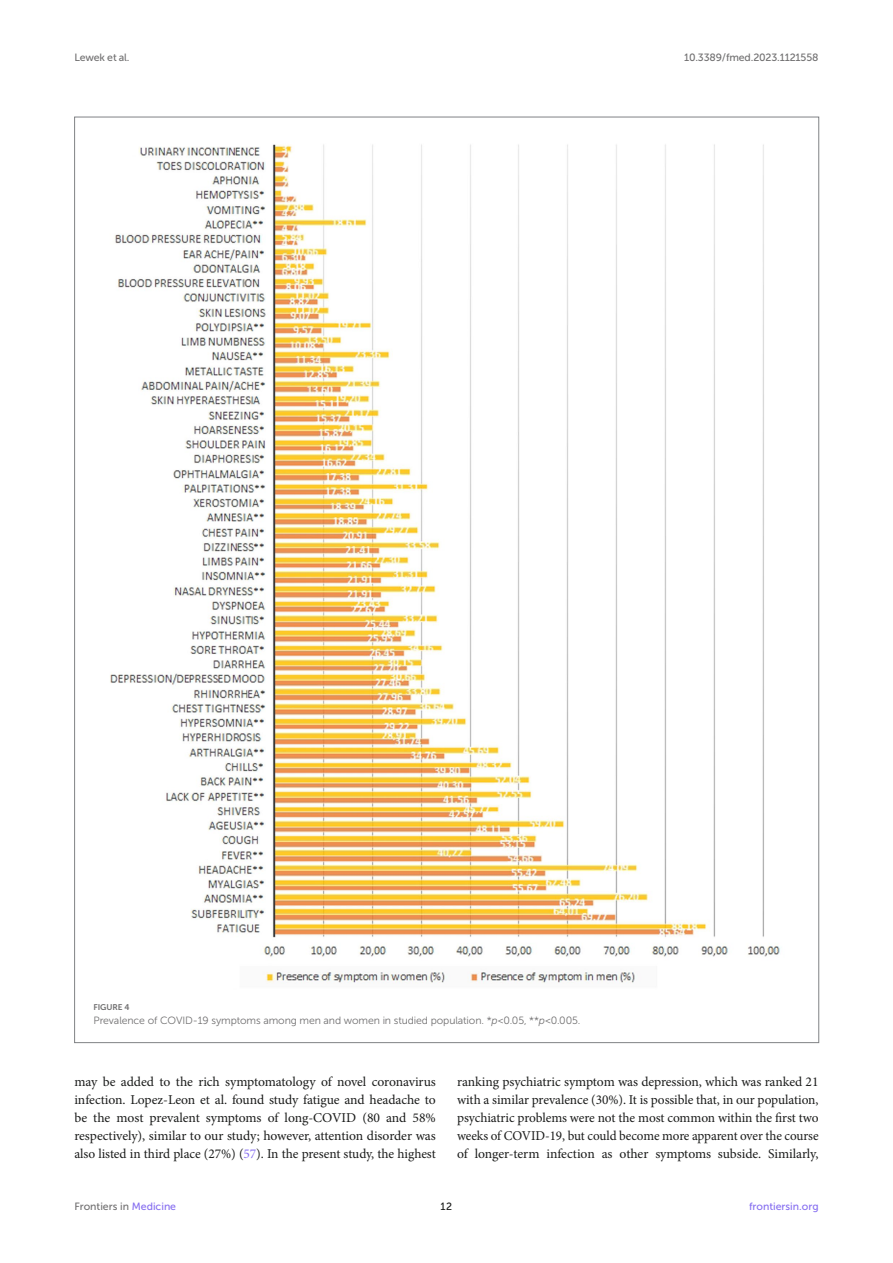
<style>
.page{position:relative;width:893px;height:1263px;background:#fff}
.page>*{position:absolute;margin:0;border:0;box-sizing:border-box;transform-origin:0 0}
.TEXT{font:13.5px/18px "Minion Pro";letter-spacing:-.005em;color:#1b1c1b;text-align:justify}
.FIG_LEG{font:10.5px "Museo Sans 300";letter-spacing:-.01em;color:#706f70}
.t1{font:10.5px "Museo Sans 500";letter-spacing:-.015em;color:#706f70}
.t2{font:10.5px "Museo Sans 500";color:#856df0}
.t3{font:10.5px "Museo Sans 500";color:#1b1c1b}
.FIG_HD{font:8.25px "Museo Sans 700";letter-spacing:-.01em;color:#706f70}
.s1{font-style:italic}
.s2{color:#856df0}
</style>
<div class="page">
<img style="left:110px;top:144px;width:670px;height:839px">
<p class="t1" style="left:74px;top:51px;width:57px">Lewek et al.</p>
<p class="t1" style="left:684px;top:51px;width:136px">10.3389/fmed.2023.1121558</p>
<p class="FIG_HD" style="left:94px;top:1003px;width:37px">FIGURE 4</p>
<p class="FIG_LEG" style="left:94px;top:1014px;width:488px">Prevalence of COVID-19 symptoms among men and women in studied population. *<span class="s1">p</span>&lt;0.05, **<span class="s1">p</span>&lt;0.005.</p>
<p class="TEXT" style="left:74px;top:1073px;width:363px">may be added to the rich symptomatology of novel coronavirus infection. Lopez-Leon et al. found study fatigue and headache to be the most prevalent symptoms of long-COVID (80 and 58% respectively), similar to our study; however, attention disorder was also listed in third place (27%) (<span class="s2">57</span>). In the present study, the highest</p>
<p class="TEXT" style="left:457px;top:1073px;width:363px">ranking psychiatric symptom was depression, which was ranked 21 with a similar prevalence (30%). It is possible that, in our population, psychiatric problems were not the most common within the first two weeks of COVID-19, but could become more apparent over the course of longer-term infection as other symptoms subside. Similarly,</p>
<p class="t1" style="left:74px;top:1200px;width:103px">Frontiers in <span class="s2">Medicine</span></p>
<p class="t3" style="left:441px;top:1200px;width:13px">12</p>
<p class="t2" style="left:749px;top:1200px;width:71px">frontiersin.org</p>
</div>
